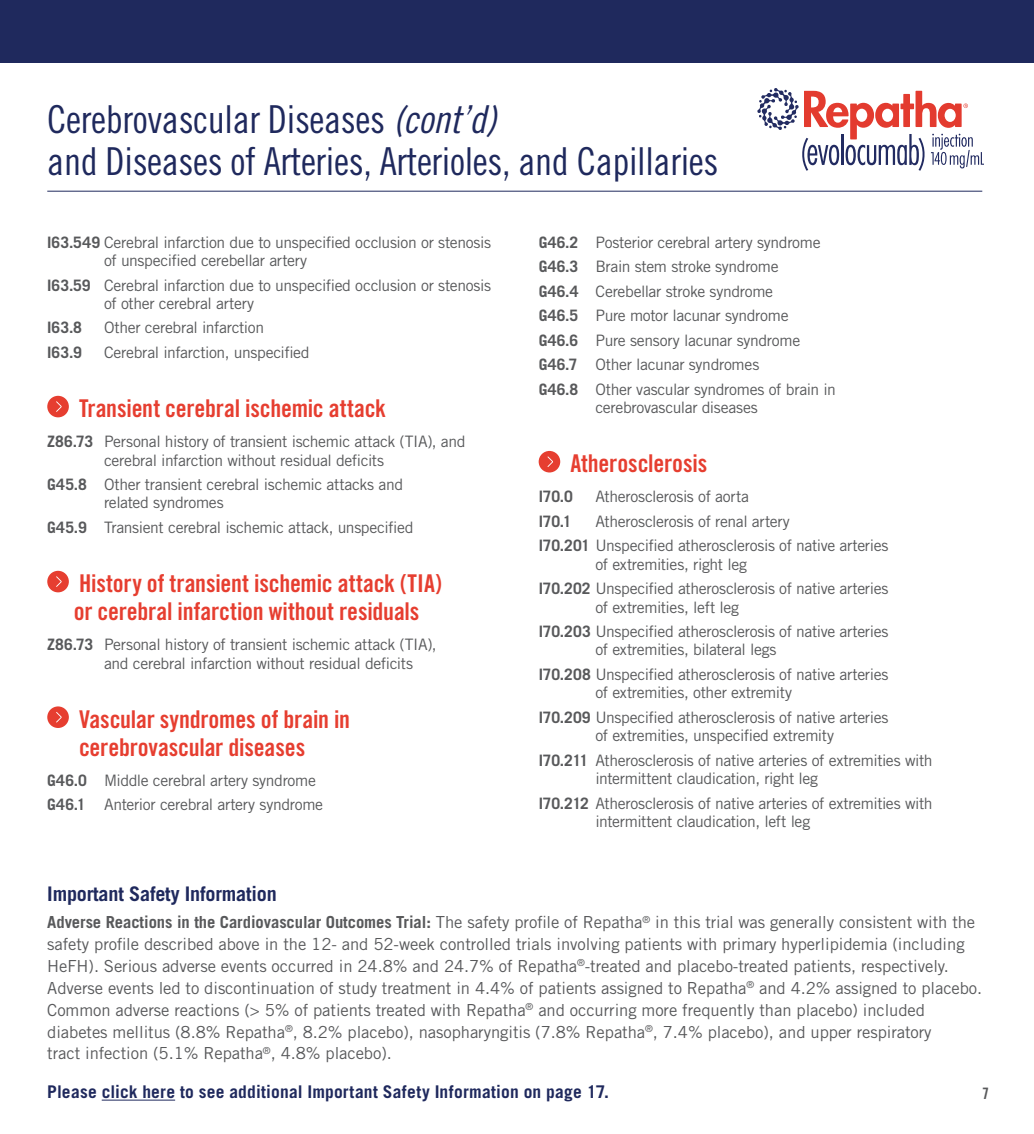
<style>
.page{position:relative;width:1034px;height:1134px;background:#fff}
.page>*{position:absolute;margin:0;border:0;box-sizing:border-box;transform-origin:0 0}
.t1{font:38.5px/42px "Trade Gothic LT Std Cn 18";letter-spacing:-.01em;color:#1f295d}
.t2{font:24.5px/28px "Trade Gothic LT Std Bd Cn 20";letter-spacing:-.005em;color:#e63e30}
.t3{font:700 20.12px "Trade Gothic LT Std";letter-spacing:-.01em;color:#1f295d}
.t4{font:700 17.5px "Trade Gothic LT Std";letter-spacing:.01em;color:#1f295d}
.t5{font:16.62px/21.9px "Trade Gothic LT Std";letter-spacing:-.005em;color:#58595b}
.t6{font:15.75px/24.5px "Trade Gothic LT Std";letter-spacing:-.02em;color:#58595b}
.t7{font:700 15.75px "Trade Gothic LT Std";letter-spacing:-.005em;color:#58595b}
.t8{font:15.75px "Trade Gothic LT Std Bd Cn 20";color:#58595b}
.s1{font-family:"Trade Gothic LT Std Cn 18 Obl"}
.s2{font-weight:700}
</style>
<div class="page">
<div style="left:0;top:0;width:1033px;height:63px;background:#1f295d"></div>
<svg style="left:757px;top:88px;width:225px;height:83px"></svg>
<div style="left:47px;top:396px;width:22px;height:21px;background:#e63e30;border-radius:50%"></div>
<svg style="left:56px;top:401px;width:6px;height:11px"></svg>
<div style="left:47px;top:571px;width:22px;height:21px;background:#e63e30;border-radius:50%"></div>
<svg style="left:56px;top:576px;width:6px;height:11px"></svg>
<div style="left:47px;top:706px;width:22px;height:22px;background:#e63e30;border-radius:50%"></div>
<svg style="left:56px;top:712px;width:6px;height:11px"></svg>
<div style="left:538px;top:451px;width:22px;height:21px;background:#e63e30;border-radius:50%"></div>
<svg style="left:547px;top:456px;width:6px;height:11px"></svg>
<hr style="left:47px;top:191px;width:935px;height:1px;background:#1f295d">
<h1 class="t1" style="left:47px;top:98px;width:672px">Cerebrovascular Diseases <span class="s1">(cont’d)<br></span>and Diseases of Arteries, Arterioles, and Capillaries</h1>
<p class="t6" style="left:104px;top:233px;width:388px;line-height:18.4px;text-indent:-57px"><span class="s2">I63.549</span> Cerebral infarction due to unspecified occlusion or stenosis of unspecified cerebellar artery</p>
<p class="t6" style="left:104px;top:276px;width:388px;line-height:18.4px;text-indent:-57px"><span class="s2">I63.59</span> Cerebral infarction due to unspecified occlusion or stenosis of other cerebral artery</p>
<p class="t7" style="left:47px;top:318px;width:36px">I63.8</p>
<p class="t6" style="left:104px;top:315px;width:162px">Other cerebral infarction</p>
<p class="t7" style="left:47px;top:343px;width:36px">I63.9</p>
<p class="t6" style="left:104px;top:340px;width:207px">Cerebral infarction, unspecified</p>
<h2 class="t2" style="left:79px;top:394px;width:308px">Transient cerebral ischemic attack</h2>
<p class="t6" style="left:104px;top:432px;width:363px;line-height:18.4px;text-indent:-57px"><span class="s2">Z86.73</span> Personal history of transient ischemic attack (TIA), and cerebral infarction without residual deficits</p>
<p class="t6" style="left:104px;top:475px;width:300px;line-height:18.4px;text-indent:-57px"><span class="s2">G45.8</span> Other transient cerebral ischemic attacks and related syndromes</p>
<p class="t6" style="left:47px;top:515px;width:367px"><span class="s2">G45.9</span> Transient cerebral ischemic attack, unspecified</p>
<h2 class="t2" style="left:74px;top:569px;width:369px">History of transient ischemic attack (TIA) or cerebral infarction without residuals</h2>
<p class="t6" style="left:104px;top:635px;width:334px;line-height:18.4px;text-indent:-57px"><span class="s2">Z86.73</span> Personal history of transient ischemic attack (TIA), and cerebral infarction without residual deficits</p>
<h2 class="t2" style="left:79px;top:705px;width:272px">Vascular syndromes of brain in cerebrovascular diseases</h2>
<p class="t6" style="left:47px;top:768px;width:277px"><span class="s2">G46.0</span> Middle cerebral artery syndrome<br><span class="s2">G46.1</span> Anterior cerebral artery syndrome</p>
<p class="t6" style="left:538px;top:230px;width:299px"><span class="s2">G46.2</span> Posterior cerebral artery syndrome <span class="s2">G46.3</span> Brain stem stroke syndrome<br><span class="s2">G46.4</span> Cerebellar stroke syndrome<br><span class="s2">G46.5</span> Pure motor lacunar syndrome<br><span class="s2">G46.6</span> Pure sensory lacunar syndrome <span class="s2">G46.7</span> Other lacunar syndromes<br><span class="s2">G46.8</span> Other vascular syndromes of brain in</p>
<p class="t6" style="left:595px;top:395px;width:164px">cerebrovascular diseases</p>
<h2 class="t2" style="left:570px;top:450px;width:138px">Atherosclerosis</h2>
<p class="t7" style="left:538px;top:487px;width:36px">I70.0</p>
<p class="t6" style="left:595px;top:484px;width:155px">Atherosclerosis of aorta</p>
<p class="t7" style="left:538px;top:511px;width:34px">I70.1</p>
<p class="t6" style="left:538px;top:509px;width:351px;text-indent:57px">Atherosclerosis of renal artery<br><span class="s2">I70.201</span> Unspecified atherosclerosis of native arteries</p>
<p class="t6" style="left:538px;top:552px;width:351px;text-indent:57px">of extremities, right leg<br><span class="s2">I70.202</span> Unspecified atherosclerosis of native arteries</p>
<p class="t6" style="left:538px;top:594px;width:351px;text-indent:57px">of extremities, left leg<br><span class="s2">I70.203</span> Unspecified atherosclerosis of native arteries</p>
<p class="t6" style="left:538px;top:637px;width:351px;text-indent:57px">of extremities, bilateral legs<br><span class="s2">I70.208</span> Unspecified atherosclerosis of native arteries</p>
<p class="t6" style="left:538px;top:680px;width:351px;text-indent:57px">of extremities, other extremity<br><span class="s2">I70.209</span> Unspecified atherosclerosis of native arteries</p>
<p class="t6" style="left:538px;top:723px;width:395px;text-indent:57px">of extremities, unspecified extremity<br><span class="s2">I70.211</span> Atherosclerosis of native arteries of extremities with</p>
<p class="t6" style="left:538px;top:766px;width:395px;text-indent:57px">intermittent claudication, right leg<br><span class="s2">I70.212</span> Atherosclerosis of native arteries of extremities with</p>
<p class="t6" style="left:595px;top:809px;width:216px">intermittent claudication, left leg</p>
<p class="t3" style="left:47px;top:882px;width:231px">Important Safety Information</p>
<p class="t5" style="left:47px;top:911px;width:936px"><span class="s2">Adverse Reactions in the Cardiovascular Outcomes Trial:</span> The safety profile of Repatha<sup>®</sup> in this trial was generally consistent with the safety profile described above in the 12- and 52-week controlled trials involving patients with primary hyperlipidemia (including HeFH). Serious adverse events occurred in 24.8% and 24.7% of Repatha<sup>®</sup>-treated and placebo-treated patients, respectively.<br>Adverse events led to discontinuation of study treatment in 4.4% of patients assigned to Repatha<sup>®</sup> and 4.2% assigned to placebo.<br>Common adverse reactions (&gt; 5% of patients treated with Repatha<sup>®</sup> and occurring more frequently than placebo) included diabetes mellitus (8.8% Repatha<sup>®</sup>, 8.2% placebo), nasopharyngitis (7.8% Repatha<sup>®</sup>, 7.4% placebo), and upper respiratory<br>tract infection (5.1% Repatha<sup>®</sup>, 4.8% placebo).</p>
<p class="t4" style="left:47px;top:1081px;width:563px">Please click here to see additional Important Safety Information on page 17.</p>
<p class="t8" style="left:982px;top:1084px;width:8px">7</p>
</div>
